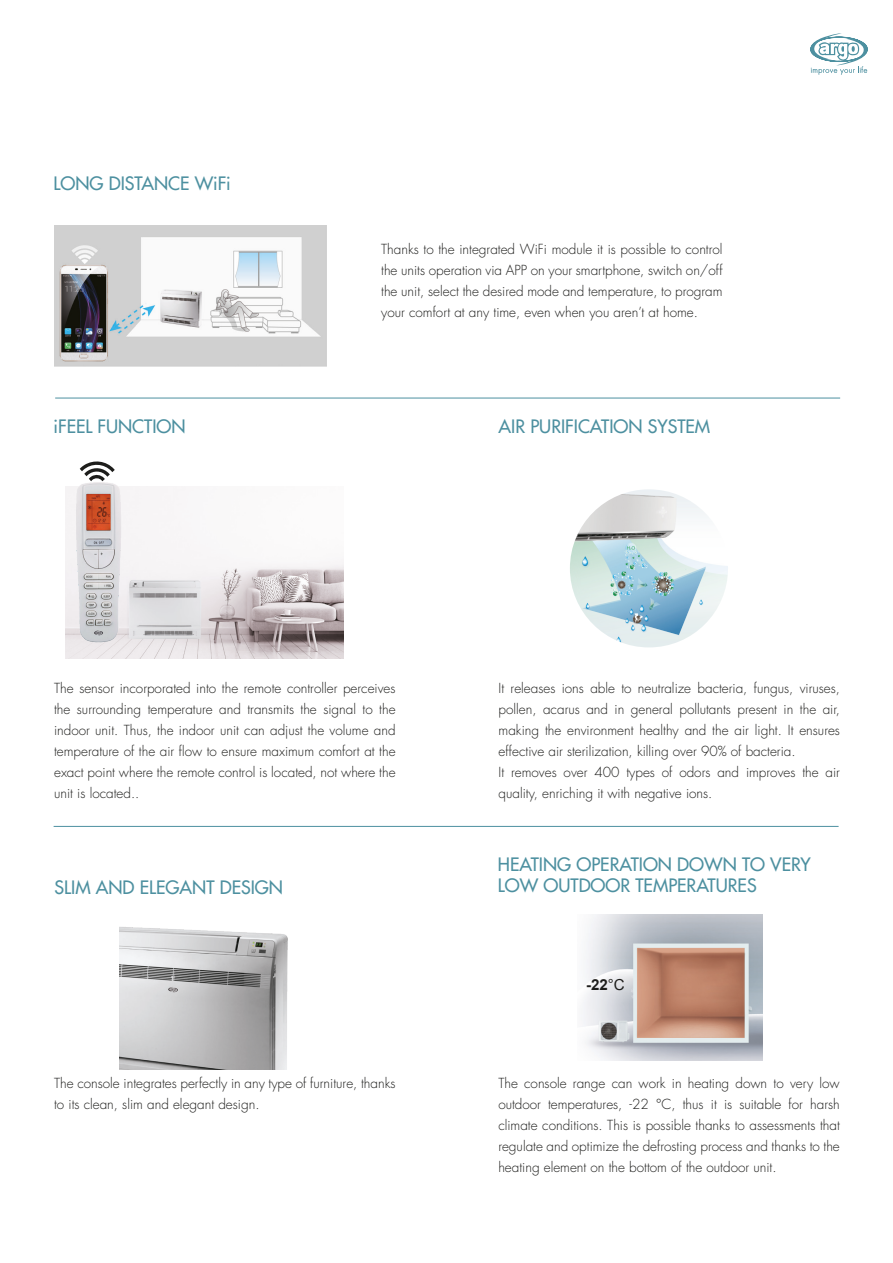
<style>
.page{position:relative;width:893px;height:1263px;background:#fff}
.page>*{position:absolute;margin:0;border:0;box-sizing:border-box;transform-origin:0 0}
.t1{font:18px/21.6px "Futura LT";color:#4d90a0}
.t2{font:700 15.15px "Arial";color:#1d1d1b}
.t3{font:300 13.5px/21px "Futura LT";color:#1d1d1b;text-align:justify}
.s1{font-weight:400}
</style>
<div class="page">
<svg style="left:810px;top:33px;width:58px;height:42px"></svg>
<img style="left:66px;top:486px;width:277px;height:173px">
<svg style="left:80px;top:461px;width:35px;height:19px"></svg>
<img style="left:55px;top:226px;width:272px;height:140px">
<img style="left:570px;top:489px;width:158px;height:158px;border-radius:79px">
<img style="left:583px;top:915px;width:180px;height:145px">
<img style="left:74px;top:480px;width:49px;height:164px">
<img style="left:119px;top:927px;width:169px;height:142px">
<hr style="left:54px;top:826px;width:785px;height:1px;background:#4d90a0">
<hr style="left:55px;top:398px;width:785px;height:1px;background:#4d90a0">
<p class="t1" style="left:54px;top:172px;width:179px">LONG DISTANCE WiFi</p>
<p class="t1" style="left:54px;top:416px;width:134px">iFEEL FUNCTION</p>
<p class="t3" style="left:381px;top:239px;width:343px">Thanks to the integrated WiFi module it is possible to control the units operation via APP on your smartphone, switch on/off the unit, select the desired mode and temperature, to program your comfort at any time, even when you aren’t at home.</p>
<p class="t1" style="left:499px;top:416px;width:213px">AIR PURIFICATION SYSTEM</p>
<p class="t3" style="left:54px;top:678px;width:343px">The sensor incorporated into the remote controller perceives the surrounding temperature and transmits the signal to the indoor unit. Thus, the indoor unit can adjust the volume and temperature of the air flow to ensure maximum comfort at the exact point where the remote control is located, not where the unit is located..</p>
<p class="t1" style="left:55px;top:877px;width:230px">SLIM AND ELEGANT DESIGN</p>
<p class="t3" style="left:54px;top:1073px;width:343px">The console integrates perfectly in any type of furniture, thanks to its clean, slim and elegant design.</p>
<p class="t3" style="left:499px;top:678px;width:343px">It releases ions able to neutralize bacteria, fungus, viruses, pollen, acarus and in general pollutants present in the air, making the environment healthy and the air light. It ensures effective air sterilization, killing over 90% of bacteria.</p>
<p class="t3" style="left:499px;top:762px;width:343px">It removes over 400 types of odors and improves the air quality, enriching it with negative ions.</p>
<p class="t1" style="left:498px;top:853px;width:314px">HEATING OPERATION DOWN TO VERY<br>LOW OUTDOOR TEMPERATURES</p>
<p class="t2" style="left:586px;top:975px;width:40px">-22<span class="s1">°C</span></p>
<p class="t3" style="left:498px;top:1073px;width:343px">The console range can work in heating down to very low outdoor temperatures, -22 °C, thus it is suitable for harsh climate conditions. This is possible thanks to assessments that regulate and optimize the defrosting process and thanks to the heating element on the bottom of the outdoor unit.</p>
</div>
